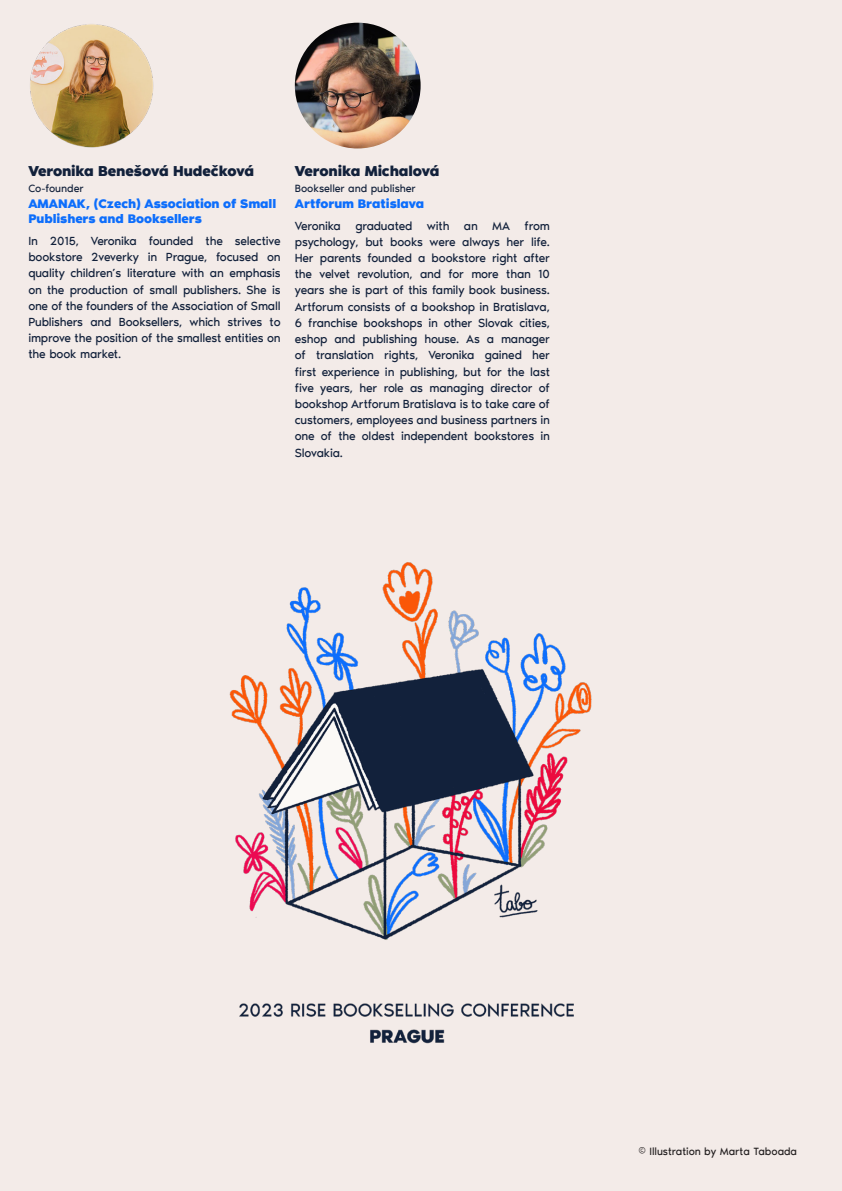
<style>
.page{position:relative;width:842px;height:1191px;background:#f3ebe8}
.page>*{position:absolute;margin:0;border:0;box-sizing:border-box;transform-origin:0 0}
.t1{font:700 14.8px "Noir Pro";letter-spacing:-.01em;color:#12213b}
.t2{font:700 12.8px/15.4px "Noir Pro";color:#0d6efc}
.t3{font:12.1px/16.2px "Noir Pro";letter-spacing:-.02em;color:#12213b;text-align:justify}
.t4{font:10.8px "Noir Pro";letter-spacing:-.01em;color:#12213b}
.t5{font:10.8px "Noir Pro";letter-spacing:-.01em;color:#231f20}
</style>
<div class="page">
<img style="left:28px;top:23px;width:126px;height:125px;border-radius:63px">
<img style="left:295px;top:23px;width:126px;height:125px;border-radius:63px">
<img style="left:229px;top:562px;width:363px;height:482px">
<p class="t1" style="left:28px;top:159px;width:227px">Veronika Benešová Hudečková</p>
<p class="t4" style="left:28px;top:180px;width:57px">Co-founder</p>
<p class="t2" style="left:28px;top:195px;width:249px">AMANAK, (Czech) Association of Small<br>Publishers and Booksellers</p>
<p class="t3" style="left:28px;top:232px;width:254px">In 2015, Veronika founded the selective bookstore 2veverky in Prague, focused on quality children’s literature with an emphasis on the production of small publishers. She is one of the founders of the Association of Small Publishers and Booksellers, which strives to improve the position of the smallest entities on the book market.</p>
<p class="t1" style="left:295px;top:159px;width:146px">Veronika Michalová</p>
<p class="t4" style="left:295px;top:180px;width:123px">Bookseller and publisher</p>
<p class="t2" style="left:295px;top:195px;width:131px">Artforum Bratislava</p>
<p class="t3" style="left:295px;top:217px;width:257px">Veronika graduated with an MA from psychology, but books were always her life.<br>Her parents founded a bookstore right after the velvet revolution, and for more than 10 years she is part of this family book business.<br>Artforum consists of a bookshop in Bratislava, 6 franchise bookshops in other Slovak cities, eshop and publishing house. As a manager of translation rights, Veronika gained her first experience in publishing, but for the last five years, her role as managing director of bookshop Artforum Bratislava is to take care of customers, employees and business partners in one of the oldest independent bookstores in Slovakia.</p>
<p class="t5" style="left:638px;top:1142px;width:160px">© Illustration by Marta Taboada</p>
</div>
